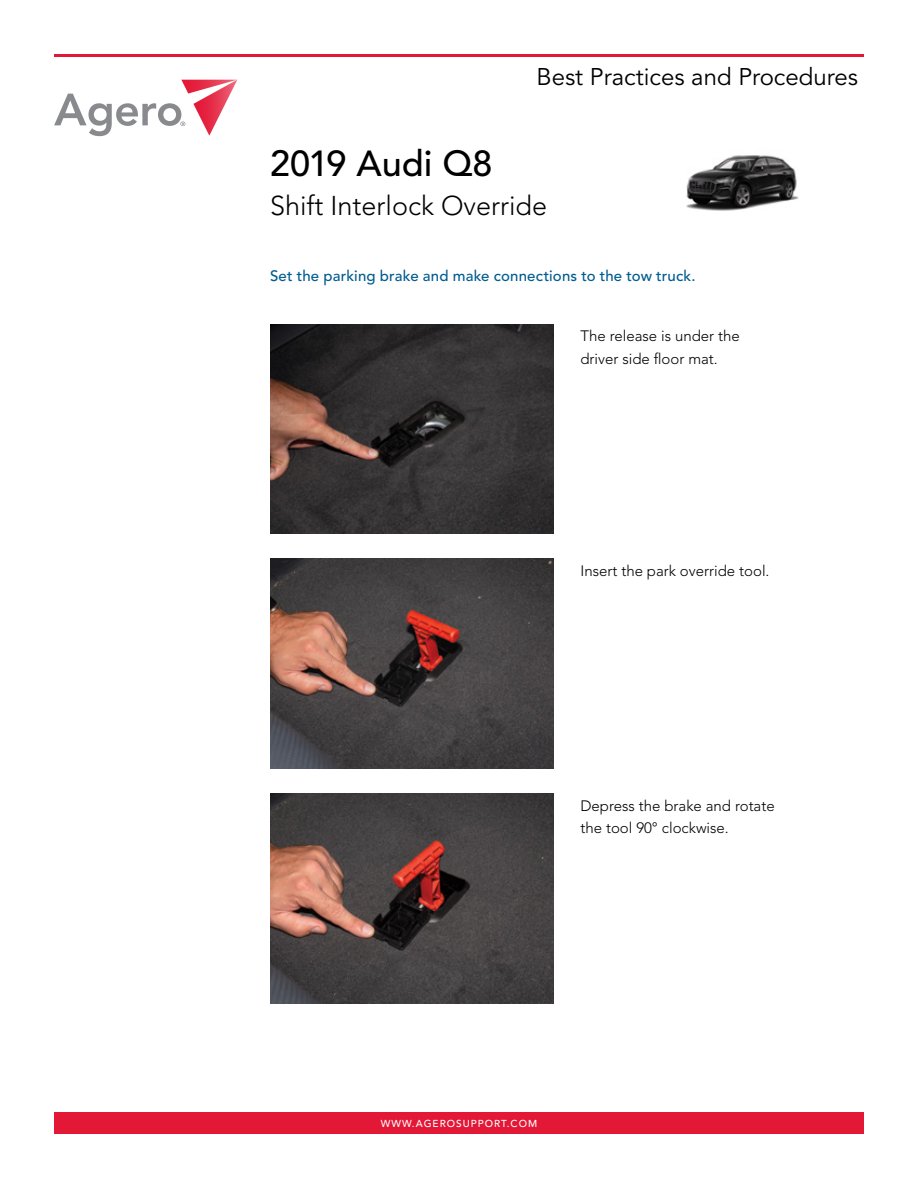
<style>
.page{position:relative;width:918px;height:1188px;background:#fff}
.page>*{position:absolute;margin:0;border:0;box-sizing:border-box;transform-origin:0 0}
.t1{font:500 36px "Avenir LT Pro";color:#000}
.t2{font:300 27px "Avenir";color:#000}
.t3{font:24px "Avenir LT Pro";color:#000}
.t4{font:300 15px/22.5px "Avenir";color:#000}
.t5{font:500 15px "Avenir LT Pro";letter-spacing:.01em;color:#005c90}
.t6{font:500 10.05px "Avenir LT Pro";letter-spacing:.1em;color:#fff}
</style>
<div class="page">
<svg style="left:54px;top:80px;width:183px;height:56px"></svg>
<div style="left:54px;top:1112px;width:810px;height:22px;background:#e31837"></div>
<hr style="left:54px;top:54px;width:810px;height:3px;background:#e31837">
<img style="left:270px;top:324px;width:284px;height:210px">
<img style="left:270px;top:559px;width:284px;height:209px">
<img style="left:270px;top:793px;width:284px;height:210px">
<img style="left:686px;top:155px;width:113px;height:56px">
<h3 class="t3" style="left:537px;top:63px;width:323px">Best Practices and Procedures</h3>
<h1 class="t1" style="left:270px;top:142px;width:224px">2019 Audi Q8</h1>
<h2 class="t2" style="left:270px;top:190px;width:279px">Shift Interlock Override</h2>
<p class="t5" style="left:270px;top:267px;width:427px">Set the parking brake and make connections to the tow truck.</p>
<p class="t4" style="left:580px;top:325px;width:161px">The release is under the driver side floor mat.</p>
<p class="t4" style="left:580px;top:560px;width:190px">Insert the park override tool.</p>
<p class="t4" style="left:580px;top:794px;width:196px">Depress the brake and rotate the tool 90° clockwise.</p>
<p class="t6" style="left:381px;top:1118px;width:158px">WWW.AGEROSUPPORT.COM</p>
</div>
